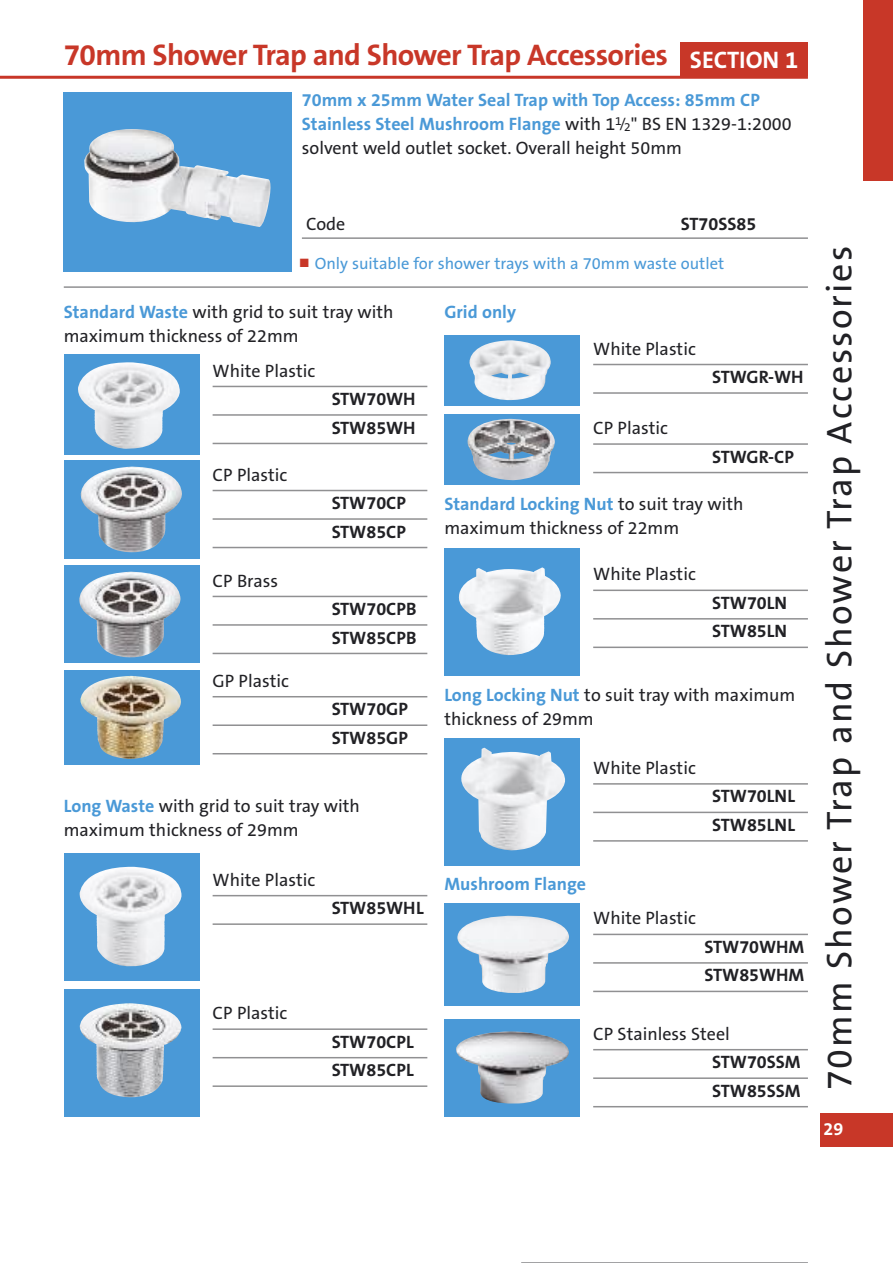
<style>
.page{position:relative;width:893px;height:1263px;background:#fff}
.page>*{position:absolute;margin:0;border:0;box-sizing:border-box;transform-origin:0 0}
.t1{font:36px "The Sans B5 Plain";letter-spacing:.055em;color:#212125}
.t2{font:700 30px "The Sans B7";letter-spacing:-.02em;color:#c83728}
.t3{font:18px/24px "The Sans B5 Plain";color:#212125}
.t4{font:700 18px/28.5px "The Sans B7";color:#212125}
.t5{font:700 18px/24px "The Sans B7";color:#4a99d7}
.t6{font:700 18px "The Sans B7";color:#fff}
.t7{font:16.5px "The Sans B5 Plain";color:#4a99d7}
.s1{font-family:"The Sans B5 Plain";font-weight:400;color:#212125}
.s2{font-family:"The Sans B5 Plain";font-weight:400;font-size:13.5px;color:#212125}
.s3{color:#c83728}
.s4{font-family:"The Sans B7";font-weight:700;color:#4a99d7}
</style>
<div class="page">
<hr style="left:0;top:76px;width:808px;height:3px;background:#c83728">
<div style="left:821px;top:1113px;width:72px;height:34px;background:#c83728"></div>
<div style="left:863px;top:0;width:30px;height:180px;background:#c83728"></div>
<div style="left:64px;top:354px;width:135px;height:101px;background:#4a99d7"></div>
<img style="left:78px;top:362px;width:102px;height:87px">
<div style="left:64px;top:460px;width:135px;height:99px;background:#4a99d7"></div>
<img style="left:81px;top:466px;width:101px;height:86px">
<div style="left:64px;top:566px;width:135px;height:97px;background:#4a99d7"></div>
<img style="left:79px;top:572px;width:102px;height:85px">
<hr style="left:213px;top:596px;width:214px;height:1px;background:#909092">
<hr style="left:213px;top:624px;width:214px;height:2px;background:#909092">
<hr style="left:213px;top:653px;width:214px;height:1px;background:#909092">
<div style="left:64px;top:670px;width:135px;height:94px;background:#4a99d7"></div>
<img style="left:80px;top:676px;width:101px;height:83px">
<hr style="left:213px;top:696px;width:214px;height:1px;background:#909092">
<hr style="left:213px;top:724px;width:214px;height:2px;background:#909092">
<hr style="left:213px;top:753px;width:214px;height:1px;background:#909092">
<div style="left:444px;top:904px;width:136px;height:102px;background:#4a99d7"></div>
<hr style="left:593px;top:934px;width:215px;height:1px;background:#909092">
<hr style="left:593px;top:962px;width:215px;height:2px;background:#909092">
<hr style="left:593px;top:991px;width:215px;height:1px;background:#909092">
<div style="left:444px;top:1019px;width:136px;height:98px;background:#4a99d7"></div>
<hr style="left:593px;top:1049px;width:215px;height:1px;background:#909092">
<hr style="left:593px;top:1077px;width:215px;height:2px;background:#909092">
<hr style="left:593px;top:1106px;width:215px;height:1px;background:#909092">
<img style="left:457px;top:915px;width:112px;height:78px">
<img style="left:456px;top:1031px;width:113px;height:73px">
<div style="left:444px;top:548px;width:136px;height:127px;background:#4a99d7"></div>
<img style="left:459px;top:567px;width:102px;height:88px">
<hr style="left:593px;top:589px;width:215px;height:2px;background:#909092">
<hr style="left:593px;top:618px;width:215px;height:1px;background:#909092">
<hr style="left:593px;top:646px;width:215px;height:2px;background:#909092">
<div style="left:444px;top:738px;width:136px;height:127px;background:#4a99d7"></div>
<img style="left:461px;top:747px;width:104px;height:103px">
<hr style="left:593px;top:783px;width:215px;height:2px;background:#909092">
<hr style="left:593px;top:812px;width:215px;height:1px;background:#909092">
<hr style="left:593px;top:840px;width:215px;height:2px;background:#909092">
<div style="left:64px;top:853px;width:135px;height:127px;background:#4a99d7"></div>
<img style="left:79px;top:866px;width:103px;height:101px">
<hr style="left:213px;top:895px;width:214px;height:1px;background:#909092">
<hr style="left:213px;top:923px;width:214px;height:2px;background:#909092">
<div style="left:64px;top:989px;width:135px;height:127px;background:#4a99d7"></div>
<img style="left:80px;top:1003px;width:101px;height:94px">
<hr style="left:213px;top:1028px;width:214px;height:2px;background:#909092">
<hr style="left:213px;top:1057px;width:214px;height:1px;background:#909092">
<hr style="left:213px;top:1085px;width:214px;height:2px;background:#909092">
<div style="left:444px;top:335px;width:136px;height:71px;background:#4a99d7"></div>
<img style="left:469px;top:340px;width:82px;height:60px">
<hr style="left:593px;top:364px;width:215px;height:1px;background:#909092">
<hr style="left:593px;top:392px;width:215px;height:2px;background:#909092">
<div style="left:444px;top:414px;width:136px;height:71px;background:#4a99d7"></div>
<img style="left:467px;top:419px;width:88px;height:61px">
<hr style="left:593px;top:443px;width:215px;height:2px;background:#909092">
<hr style="left:593px;top:472px;width:215px;height:1px;background:#909092">
<hr style="left:521px;top:1262px;width:287px;height:1px;background:#909092">
<div style="left:680px;top:43px;width:128px;height:33px;background:#c83728"></div>
<hr style="left:213px;top:386px;width:214px;height:1px;background:#909092">
<hr style="left:213px;top:414px;width:214px;height:2px;background:#909092">
<hr style="left:213px;top:443px;width:214px;height:1px;background:#909092">
<hr style="left:213px;top:490px;width:214px;height:1px;background:#909092">
<hr style="left:213px;top:518px;width:214px;height:2px;background:#909092">
<hr style="left:213px;top:547px;width:214px;height:1px;background:#909092">
<hr style="left:302px;top:237px;width:506px;height:2px;background:#909092">
<div style="left:64px;top:93px;width:228px;height:179px;background:#4a99d7"></div>
<img style="left:84px;top:129px;width:187px;height:98px">
<hr style="left:64px;top:286px;width:744px;height:2px;background:#909092">
<h2 class="t2" style="left:64px;top:39px;width:736px">70mm Shower Trap and Shower Trap Accessories <sub>SECTION</sub> <sub>1</sub></h2>
<p class="t5" style="left:302px;top:88px;width:491px">70mm x 25mm Water Seal Trap with Top Access: 85mm CP<br>Stainless Steel Mushroom Flange <span class="s1">with 1</span><sup>1</sup><span class="s2">/</span><sub>2</sub><span class="s1">" BS EN 1329-1:2000</span></p>
<p class="t3" style="left:302px;top:136px;width:382px">solvent weld outlet socket. Overall height 50mm</p>
<p class="t3" style="left:306px;top:213px;width:41px">Code</p>
<p class="t4" style="left:681px;top:211px;width:77px">ST70SS85</p>
<p class="t7" style="left:300px;top:255px;width:426px"><span class="s3">■</span> Only suitable for shower trays with a 70mm waste outlet</p>
<p class="t3" style="left:64px;top:300px;width:331px"><span class="s4">Standard Waste</span> with grid to suit tray with maximum thickness of 22mm</p>
<p class="t3" style="left:213px;top:359px;width:104px">White Plastic</p>
<p class="t3" style="left:213px;top:463px;width:76px">CP Plastic</p>
<p class="t3" style="left:213px;top:569px;width:67px">CP Brass</p>
<p class="t3" style="left:213px;top:669px;width:78px">GP Plastic</p>
<p class="t4" style="left:332px;top:385px;width:85px">STW70WH<br>STW85WH</p>
<p class="t4" style="left:332px;top:489px;width:76px">STW70CP<br>STW85CP</p>
<p class="t4" style="left:332px;top:595px;width:86px">STW70CPB<br>STW85CPB</p>
<p class="t4" style="left:332px;top:695px;width:78px">STW70GP<br>STW85GP</p>
<p class="t3" style="left:64px;top:795px;width:297px"><span class="s4">Long Waste</span> with grid to suit tray with maximum thickness of 29mm</p>
<p class="t3" style="left:213px;top:868px;width:104px">White Plastic</p>
<p class="t4" style="left:332px;top:894px;width:94px">STW85WHL</p>
<p class="t3" style="left:213px;top:1002px;width:76px">CP Plastic</p>
<p class="t4" style="left:332px;top:1028px;width:84px">STW70CPL<br>STW85CPL</p>
<p class="t5" style="left:444px;top:300px;width:73px">Grid only</p>
<p class="t3" style="left:593px;top:337px;width:104px">White Plastic</p>
<p class="t3" style="left:593px;top:417px;width:76px">CP Plastic</p>
<p class="t4" style="left:712px;top:363px;width:93px">STWGR-WH</p>
<p class="t4" style="left:712px;top:443px;width:83px">STWGR-CP</p>
<p class="t5" style="left:444px;top:493px;width:301px">Standard Locking Nut <span class="s1">to suit tray with</span></p>
<p class="t3" style="left:444px;top:517px;width:236px">maximum thickness of 22mm</p>
<p class="t3" style="left:593px;top:563px;width:104px">White Plastic</p>
<p class="t4" style="left:712px;top:589px;width:76px">STW70LN<br>STW85LN</p>
<p class="t3" style="left:444px;top:684px;width:352px"><span class="s4">Long Locking Nut</span> to suit tray with maximum thickness of 29mm</p>
<p class="t3" style="left:593px;top:756px;width:104px">White Plastic</p>
<p class="t4" style="left:712px;top:783px;width:84px">STW70LNL<br>STW85LNL</p>
<p class="t5" style="left:444px;top:872px;width:143px">Mushroom Flange</p>
<p class="t3" style="left:593px;top:907px;width:104px">White Plastic</p>
<p class="t4" style="left:705px;top:933px;width:101px">STW70WHM<br>STW85WHM</p>
<p class="t3" style="left:593px;top:1022px;width:138px">CP Stainless Steel</p>
<p class="t4" style="left:712px;top:1048px;width:90px">STW70SSM<br>STW85SSM</p>
<h1 class="t1" style="left:821px;top:1090px;width:846px;rotate:-90deg">70mm Shower Trap and Shower Trap Accessories</h1>
<p class="t6" style="left:823px;top:1119px;width:21px">29</p>
</div>
